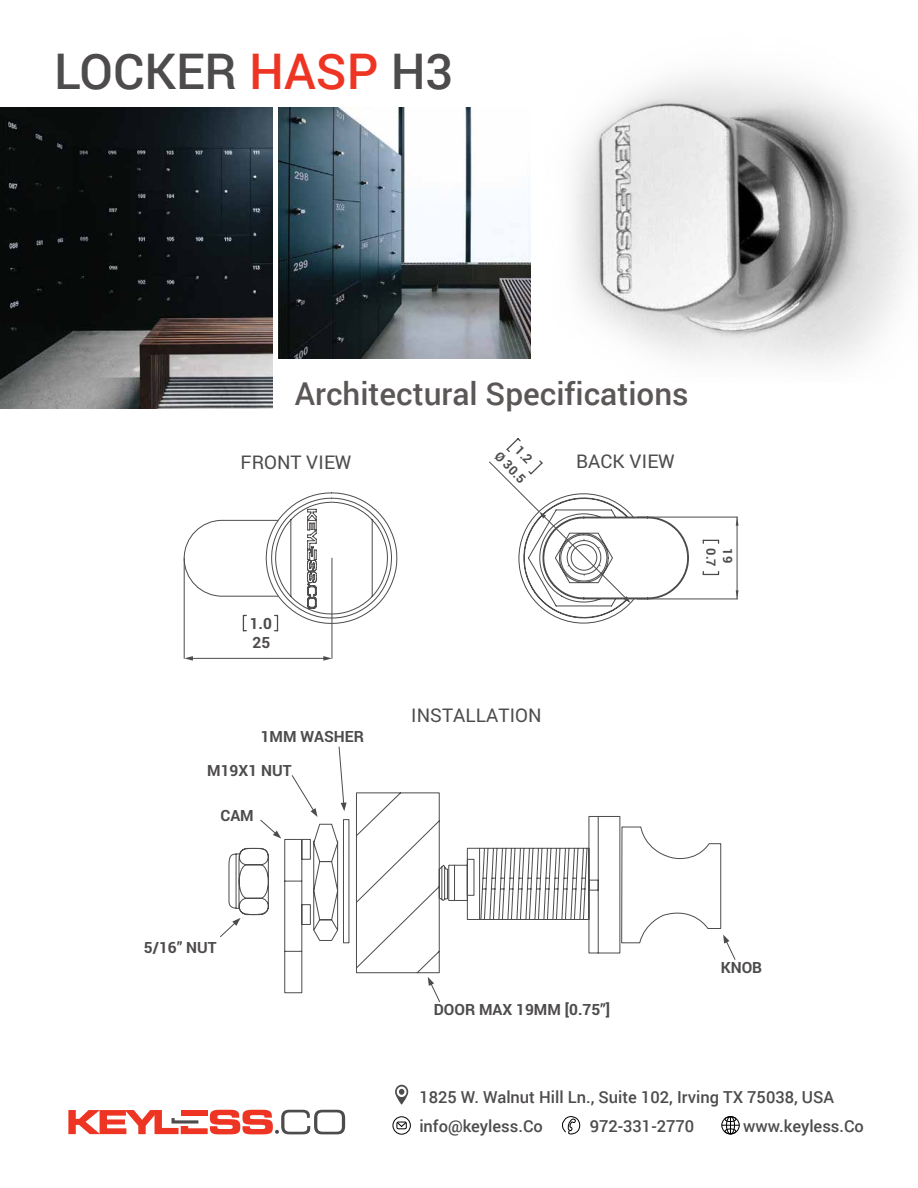
<style>
.page{position:relative;width:918px;height:1188px;background:#fff}
.page>*{position:absolute;margin:0;border:0;box-sizing:border-box;transform-origin:0 0}
.t1{font:500 49.2px "Roboto";color:#4e4b4c}
.t2{font:500 31.5px "Roboto";color:#5b5756}
.t3{font:18.9px "Roboto";letter-spacing:.005em;color:#4e4b4c}
.t4{font:500 16.5px/29.7px "Roboto";color:#4e4b4c}
.t5{font:700 15.45px/18.9px "Roboto";color:#4e4b4c}
.t6{font:700 12.75px/18.3px "Roboto";color:#4e4b4c;text-align:center}
.s1{color:#ee3524}
</style>
<div class="page">
<img style="left:465px;top:76px;width:449px;height:288px">
<img style="left:279px;top:108px;width:252px;height:251px">
<img style="left:0;top:108px;width:272px;height:301px">
<hr style="left:191px;top:658px;width:135px;height:1px;background:#4e4b4c">
<svg style="left:184px;top:656px;width:9px;height:5px"></svg>
<svg style="left:323px;top:656px;width:9px;height:5px"></svg>
<svg style="left:723px;top:935px;width:13px;height:25px"></svg>
<svg style="left:435px;top:994px;width:5px;height:9px"></svg>
<svg style="left:220px;top:929px;width:8px;height:8px"></svg>
<svg style="left:291px;top:775px;width:12px;height:17px"></svg>
<svg style="left:338px;top:746px;width:6px;height:46px"></svg>
<svg style="left:183px;top:492px;width:215px;height:139px"></svg>
<hr style="left:332px;top:558px;width:1px;height:100px;background:#4e4b4c">
<hr style="left:637px;top:599px;width:100px;height:1px;background:#4e4b4c">
<hr style="left:637px;top:517px;width:100px;height:1px;background:#4e4b4c">
<hr style="left:184px;top:558px;width:1px;height:100px;background:#4e4b4c">
<svg style="left:703px;top:572px;width:16px;height:3px"></svg>
<svg style="left:703px;top:540px;width:16px;height:3px"></svg>
<svg style="left:736px;top:517px;width:3px;height:82px"></svg>
<svg style="left:489px;top:438px;width:200px;height:186px"></svg>
<svg style="left:228px;top:792px;width:494px;height:202px"></svg>
<svg style="left:395px;top:1085px;width:13px;height:20px"></svg>
<svg style="left:562px;top:1116px;width:19px;height:19px"></svg>
<svg style="left:68px;top:1110px;width:277px;height:24px"></svg>
<div style="left:181px;top:1110px;width:26px;height:6px;background:#ee3524"></div>
<div style="left:393px;top:1116px;width:18px;height:19px;border:1px solid #000;border-radius:50%"></div>
<div style="left:397px;top:1122px;width:10px;height:7px;border:1px solid #000"></div>
<svg style="left:396px;top:1121px;width:11px;height:6px"></svg>
<div style="left:721px;top:1116px;width:19px;height:18px;border:1px solid #000;border-radius:50%"></div>
<svg style="left:722px;top:1116px;width:18px;height:18px"></svg>
<h1 class="t1" style="left:54px;top:37px;width:401px">LOCKER <span class="s1">HASP</span> H3</h1>
<h2 class="t2" style="left:295px;top:371px;width:395px">Architectural Specifications</h2>
<p class="t3" style="left:241px;top:449px;width:113px">FRONT VIEW</p>
<p class="t5" style="left:250px;top:614px;width:24px">1.0<br>25</p>
<p class="t5" style="left:207px;top:719px;width:158px;line-height:33.9px;text-indent:54px">1MM WASHER<br>M19X1 NUT</p>
<p class="t5" style="left:220px;top:805px;width:35px">CAM</p>
<p class="t5" style="left:144px;top:937px;width:74px">5/16” NUT</p>
<p class="t6" style="left:517px;top:434px;width:39px;rotate:46deg">1.2<br>Ø 30.5</p>
<p class="t3" style="left:576px;top:448px;width:100px">BACK VIEW</p>
<p class="t6" style="left:721px;top:548px;width:20px;rotate:90deg">0.7</p>
<p class="t6" style="left:737px;top:548px;width:16px;rotate:90deg">19</p>
<p class="t3" style="left:411px;top:702px;width:132px">INSTALLATION</p>
<p class="t5" style="left:434px;top:999px;width:178px">DOOR MAX 19MM ]0.75 [“</p>
<p class="t5" style="left:721px;top:957px;width:43px">KNOB</p>
<p class="t4" style="left:743px;top:1081px;width:122px;text-indent:-324px">1825 W. Walnut Hill Ln., Suite 102, Irving TX 75038, USA www.keyless.Co</p>
<p class="t4" style="left:419px;top:1111px;width:125px">info@keyless.Co</p>
<p class="t4" style="left:590px;top:1111px;width:106px">972-331-2770</p>
</div>
